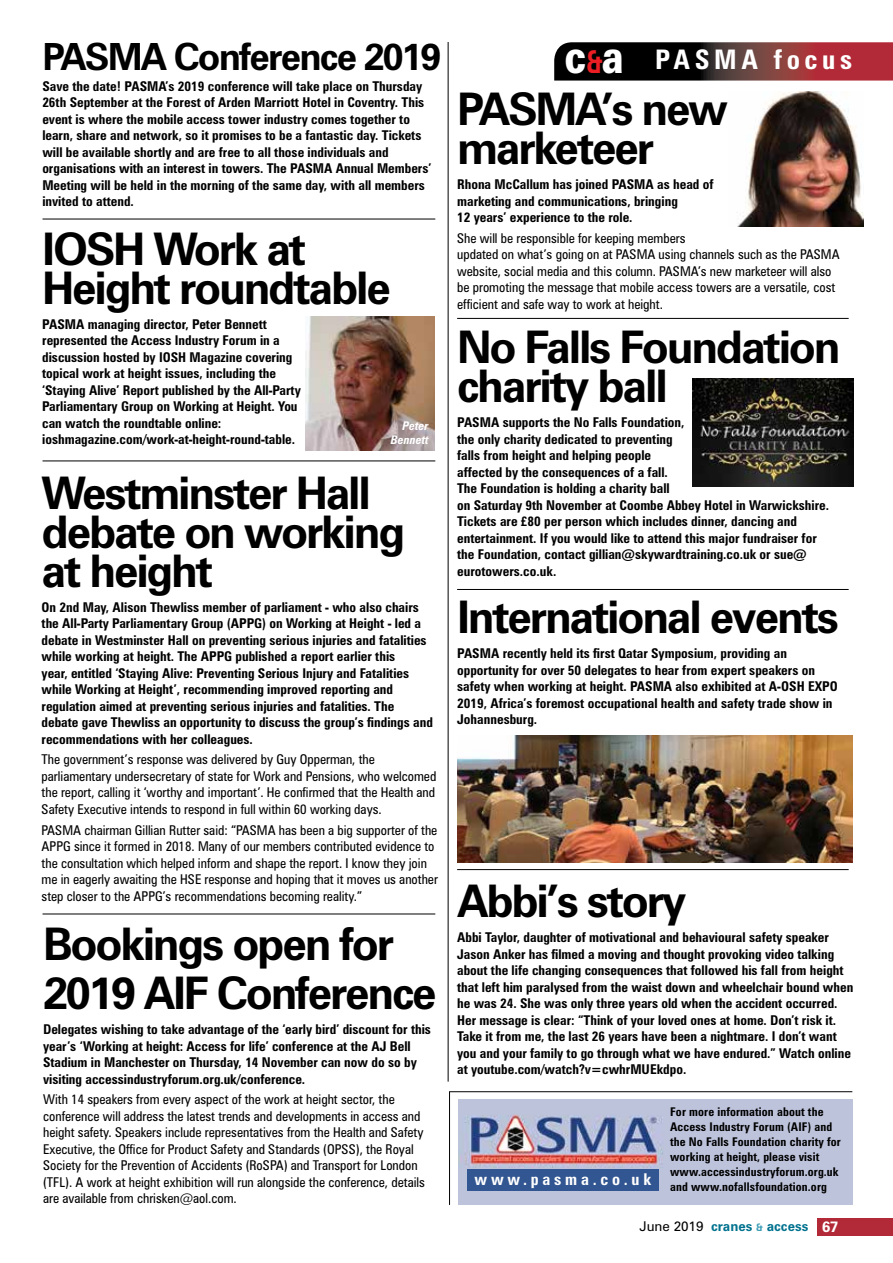
<style>
.page{position:relative;width:893px;height:1263px;background:#fff}
.page>*{position:absolute;margin:0;border:0;box-sizing:border-box;transform-origin:0 0}
.t1{font:700 45px/39px "Zurich BT";letter-spacing:-.05em;color:#000}
.t2{font:700 37.5px "Zurich BT";letter-spacing:-.05em;color:#000}
.t3{font:700 condensed 27px "Zurich BT";letter-spacing:.17em;color:#fff}
.t4{font:700 condensed 13.5px/16.5px "Zurich BT";color:#000}
.t5{font:condensed 13.5px/16.5px "Zurich BT";color:#000}
.t6{font:700 13.5px "Zurich BT";color:#00728f}
.t7{font:700 condensed 12px "Zurich BT";letter-spacing:.01em;color:#000}
.t8{font:italic 700 condensed 12px/13.5px "Zurich BT";color:#fff;text-align:right}
.s1{font-weight:900;font-stretch:normal;font-size:45.9px}
.s2{font-stretch:normal;font-size:31.65px;color:#ed1d24}
.s3{font-weight:400;color:#000}
.s4{font-size:10.5px;color:#3c9db6}
.s5{font-size:15px;color:#fff}
</style>
<div class="page">
<svg style="left:554px;top:42px;width:339px;height:39px;background:#532426"></svg>
<img style="left:458px;top:1100px;width:394px;height:104px">
<hr style="left:450px;top:1091px;width:402px;height:1px;background:#000">
<div style="left:467px;top:1169px;width:192px;height:22px;background:#325691"></div>
<hr style="left:449px;top:1091px;width:1px;height:114px;background:#000">
<hr style="left:457px;top:318px;width:392px;height:1px;background:#000">
<hr style="left:457px;top:589px;width:392px;height:1px;background:#000">
<hr style="left:457px;top:869px;width:392px;height:1px;background:#000">
<hr style="left:448px;top:42px;width:1px;height:1039px;background:#000">
<div style="left:818px;top:1219px;width:75px;height:17px;background:#b22a37"></div>
<hr style="left:43px;top:219px;width:392px;height:1px;background:#000">
<hr style="left:43px;top:461px;width:392px;height:1px;background:#000">
<hr style="left:43px;top:914px;width:392px;height:1px;background:#000">
<img style="left:305px;top:316px;width:130px;height:134px">
<img style="left:737px;top:91px;width:127px;height:135px">
<img style="left:692px;top:378px;width:162px;height:108px">
<img style="left:457px;top:735px;width:395px;height:127px">
<h2 class="t2" style="left:42px;top:34px;width:400px">PASMA Conference 2019</h2>
<p class="t4" style="left:42px;top:77px;width:391px">Save the date! PASMA’s 2019 conference will take place on Thursday 26th September at the Forest of Arden Marriott Hotel in Coventry. This event is where the mobile access tower industry comes together to learn, share and network, so it promises to be a fantastic day. Tickets will be available shortly and are free to all those individuals and organisations with an interest in towers. The PASMA Annual Members’ Meeting will be held in the morning of the same day, with all members invited to attend.</p>
<h1 class="t1" style="left:42px;top:229px;width:350px">IOSH Work at<br>Height roundtable</h1>
<p class="t4" style="left:42px;top:316px;width:260px">PASMA managing director, Peter Bennett represented the Access Industry Forum in a discussion hosted by IOSH Magazine covering topical work at height issues, including the ‘Staying Alive’ Report published by the All-Party Parliamentary Group on Working at Height. You can watch the roundtable online: ioshmagazine.com/work-at-height-round-table.</p>
<h1 class="t1" style="left:42px;top:473px;width:365px">Westminster Hall debate on working at height</h1>
<p class="t4" style="left:42px;top:598px;width:393px">On 2nd May, Alison Thewliss member of parliament - who also chairs the All-Party Parliamentary Group (APPG) on Working at Height - led a debate in Westminster Hall on preventing serious injuries and fatalities while working at height. The APPG published a report earlier this<br>year, entitled ‘Staying Alive: Preventing Serious Injury and Fatalities while Working at Height’, recommending improved reporting and regulation aimed at preventing serious injuries and fatalities. The debate gave Thewliss an opportunity to discuss the group’s findings and recommendations with her colleagues.</p>
<p class="t5" style="left:42px;top:751px;width:396px">The government’s response was delivered by Guy Opperman, the parliamentary undersecretary of state for Work and Pensions, who welcomed the report, calling it ‘worthy and important’. He confirmed that the Health and Safety Executive intends to respond in full within 60 working days.</p>
<p class="t5" style="left:42px;top:821px;width:398px">PASMA chairman Gillian Rutter said: “PASMA has been a big supporter of the APPG since it formed in 2018. Many of our members contributed evidence to the consultation which helped inform and shape the report. I know they join me in eagerly awaiting the HSE response and hoping that it moves us another step closer to the APPG’s recommendations becoming reality.”</p>
<p class="t8" style="left:391px;top:419px;width:39px">Peter<br>Bennett</p>
<h1 class="t1" style="left:43px;top:918px;width:395px;line-height:49.5px">Bookings open for<br>2019 AIF Conference</h1>
<p class="t4" style="left:43px;top:1021px;width:389px">Delegates wishing to take advantage of the ‘early bird’ discount for this year’s ‘Working at height: Access for life’ conference at the AJ Bell Stadium in Manchester on Thursday, 14 November can now do so by visiting accessindustryforum.org.uk/conference.</p>
<p class="t5" style="left:43px;top:1091px;width:383px">With 14 speakers from every aspect of the work at height sector, the conference will address the latest trends and developments in access and height safety. Speakers include representatives from the Health and Safety Executive, the Office for Product Safety and Standards (OPSS), the Royal Society for the Prevention of Accidents (RoSPA) and Transport for London (TFL). A work at height exhibition will run alongside the conference, details are available from chrisken@aol.com.</p>
<h3 class="t3" style="left:565px;top:43px;width:289px"><span class="s1">c</span><span class="s2">&amp;</span><span class="s1">a</span> PASMA focus</h3>
<h1 class="t1" style="left:457px;top:89px;width:272px">PASMA’s new marketeer</h1>
<p class="t4" style="left:457px;top:176px;width:258px">Rhona McCallum has joined PASMA as head of marketing and communications, bringing<br>12 years’ experience to the role.</p>
<p class="t5" style="left:457px;top:230px;width:384px">She will be responsible for keeping members<br>updated on what’s going on at PASMA using channels such as the PASMA website, social media and this column. PASMA’s new marketeer will also be promoting the message that mobile access towers are a versatile, cost efficient and safe way to work at height.</p>
<h1 class="t1" style="left:457px;top:327px;width:385px">No Falls Foundation charity ball</h1>
<p class="t4" style="left:457px;top:414px;width:374px">PASMA supports the No Falls Foundation,<br>the only charity dedicated to preventing<br>falls from height and helping people<br>affected by the consequences of a fall.<br>The Foundation is holding a charity ball<br>on Saturday 9th November at Coombe Abbey Hotel in Warwickshire.<br>Tickets are £80 per person which includes dinner, dancing and entertainment. If you would like to attend this major fundraiser for the Foundation, contact gillian@skywardtraining.co.uk or sue@ eurotowers.co.uk.</p>
<h1 class="t1" style="left:457px;top:597px;width:383px">International events</h1>
<p class="t4" style="left:457px;top:645px;width:382px">PASMA recently held its first Qatar Symposium, providing an opportunity for over 50 delegates to hear from expert speakers on safety when working at height. PASMA also exhibited at A-OSH EXPO 2019, Africa’s foremost occupational health and safety trade show in Johannesburg.</p>
<h1 class="t1" style="left:457px;top:881px;width:231px">Abbi’s story</h1>
<p class="t4" style="left:457px;top:929px;width:398px">Abbi Taylor, daughter of motivational and behavioural safety speaker Jason Anker has filmed a moving and thought provoking video talking about the life changing consequences that followed his fall from height that left him paralysed from the waist down and wheelchair bound when he was 24. She was only three years old when the accident occurred.<br>Her message is clear: “Think of your loved ones at home. Don’t risk it.<br>Take it from me, the last 26 years have been a nightmare. I don’t want you and your family to go through what we have endured.” Watch online at youtube.com/watch?v=cwhrMUEkdpo.</p>
<p class="t7" style="left:670px;top:1104px;width:155px">For more information about the</p>
<p class="t7" style="left:670px;top:1119px;width:164px">Access Industry Forum (AIF) and</p>
<p class="t7" style="left:670px;top:1134px;width:172px">the No Falls Foundation charity for</p>
<p class="t7" style="left:670px;top:1149px;width:151px">working at height, please visit</p>
<p class="t7" style="left:670px;top:1164px;width:170px">www.accessindustryforum.org.uk</p>
<p class="t7" style="left:475px;top:1179px;width:354px"><sup>w</sup> <sup>w</sup> <sup>w</sup> <sup>.</sup> <sup>p</sup> <sup>a</sup> <sup>s</sup> <sup>m</sup> <sup>a</sup> <sup>.</sup> <sup>c</sup> <sup>o</sup> <sup>.</sup> <sup>u</sup> <sup>k</sup> and www.nofallsfoundation.org</p>
<p class="t6" style="left:639px;top:1218px;width:201px"><span class="s3">June 2019</span> cranes <span class="s4">&amp;</span> access <span class="s5">67</span></p>
</div>
